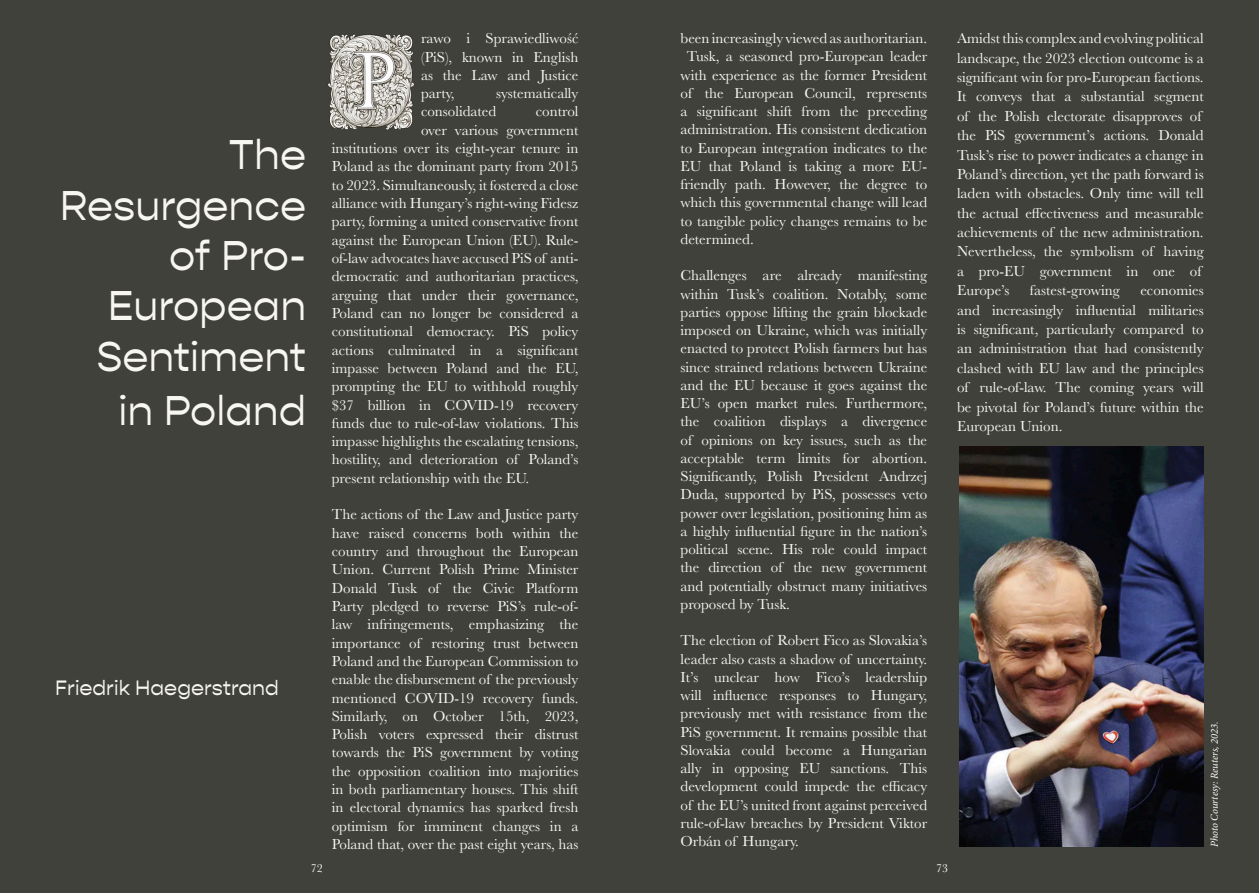
<style>
.page{position:relative;width:1259px;height:893px;background:#41413b}
.page>*{position:absolute;margin:0;border:0;box-sizing:border-box;transform-origin:0 0}
.Article_Title{font:42px/50.4px "Gopher";color:#f7f6f2;text-align:right}
.Article_Title-2{font:21px "Gopher";color:#f7f6f2}
.NA_paragraph{font:15px/18.3px "Baskerville";color:#f7f6f2;text-align:justify}
.NA_paragraph-2{font:12px "Baskerville";color:#fff}
.t1{font:italic 10.5px "Minion Pro";letter-spacing:-.005em;color:#fff}
</style>
<div class="page">
<img style="left:327px;top:34px;width:87px;height:96px">
<img style="left:959px;top:446px;width:244px;height:400px">
<p class="Article_Title" style="left:60px;top:130px;width:248px">The<br>Resurgence of Pro-<br>European<br>Sentiment</p>
<p class="Article_Title" style="left:119px;top:386px;width:189px">in Poland</p>
<p class="Article_Title-2" style="left:55px;top:676px;width:225px">Friedrik Haegerstrand</p>
<p class="NA_paragraph-2" style="left:311px;top:860px;width:13px">72</p>
<p class="NA_paragraph" style="left:421px;top:29px;width:159px">rawo i Sprawiedliwość (PiS), known in English as the Law and Justice party,</p>
<p class="NA_paragraph" style="left:421px;top:84px;width:159px;text-indent:75px">systematically consolidated</p>
<p class="NA_paragraph" style="left:536px;top:103px;width:44px">control</p>
<p class="NA_paragraph" style="left:421px;top:121px;width:159px">over various government</p>
<p class="NA_paragraph" style="left:332px;top:139px;width:248px">institutions over its eight-year tenure in</p>
<p class="NA_paragraph" style="left:332px;top:158px;width:248px">Poland as the dominant party from 2015</p>
<p class="NA_paragraph" style="left:332px;top:176px;width:248px">to 2023. Simultaneously, it fostered a close</p>
<p class="NA_paragraph" style="left:332px;top:194px;width:248px">alliance with Hungary’s right-wing Fidesz</p>
<p class="NA_paragraph" style="left:332px;top:213px;width:248px">party, forming a united conservative front</p>
<p class="NA_paragraph" style="left:332px;top:231px;width:248px">against the European Union (EU). Rule-</p>
<p class="NA_paragraph" style="left:332px;top:249px;width:248px">of-law advocates have accused PiS of anti-</p>
<p class="NA_paragraph" style="left:332px;top:268px;width:248px">democratic and authoritarian practices,</p>
<p class="NA_paragraph" style="left:332px;top:286px;width:248px">arguing that under their governance,</p>
<p class="NA_paragraph" style="left:332px;top:304px;width:248px">Poland can no longer be considered a</p>
<p class="NA_paragraph" style="left:332px;top:322px;width:248px">constitutional democracy. PiS policy</p>
<p class="NA_paragraph" style="left:332px;top:341px;width:248px">actions culminated in a significant</p>
<p class="NA_paragraph" style="left:332px;top:359px;width:248px">impasse between Poland and the EU,</p>
<p class="NA_paragraph" style="left:332px;top:377px;width:248px">prompting the EU to withhold roughly</p>
<p class="NA_paragraph" style="left:332px;top:396px;width:248px">$37 billion in COVID-19 recovery</p>
<p class="NA_paragraph" style="left:332px;top:414px;width:248px">funds due to rule-of-law violations. This</p>
<p class="NA_paragraph" style="left:332px;top:432px;width:248px">impasse highlights the escalating tensions,</p>
<p class="NA_paragraph" style="left:332px;top:451px;width:248px">hostility, and deterioration of Poland’s</p>
<p class="NA_paragraph" style="left:332px;top:469px;width:199px">present relationship with the EU.</p>
<p class="NA_paragraph" style="left:332px;top:506px;width:248px">The actions of the Law and Justice party have raised concerns both within the country and throughout the European Union. Current Polish Prime Minister Donald Tusk of the Civic Platform Party pledged to reverse PiS’s rule-of&shy;law infringements, emphasizing the importance of restoring trust between Poland and the European Commission to enable the disbursement of the previously mentioned COVID-19 recovery funds.<br>Similarly, on October 15th, 2023, Polish voters expressed their distrust towards the PiS government by voting the opposition coalition into majorities in both parliamentary houses. This shift in electoral dynamics has sparked fresh optimism for imminent changes in a Poland that, over the past eight years, has</p>
<p class="NA_paragraph" style="left:680px;top:29px;width:248px">been increasingly viewed as authoritarian.</p>
<p class="NA_paragraph" style="left:680px;top:48px;width:248px;text-indent:6px">Tusk, a seasoned pro-European leader with experience as the former President of the European Council, represents a significant shift from the preceding administration. His consistent dedication to European integration indicates to the EU that Poland is taking a more EU&shy;friendly path. However, the degree to which this governmental change will lead to tangible policy changes remains to be determined.</p>
<p class="NA_paragraph" style="left:680px;top:267px;width:248px">Challenges are already manifesting within Tusk’s coalition. Notably, some parties oppose lifting the grain blockade imposed on Ukraine, which was initially enacted to protect Polish farmers but has since strained relations between Ukraine and the EU because it goes against the EU’s open market rules. Furthermore, the coalition displays a divergence of opinions on key issues, such as the acceptable term limits for abortion.<br>Significantly, Polish President Andrzej Duda, supported by PiS, possesses veto power over legislation, positioning him as a highly influential figure in the nation’s political scene. His role could impact the direction of the new government and potentially obstruct many initiatives proposed by Tusk.</p>
<p class="NA_paragraph" style="left:680px;top:632px;width:248px">The election of Robert Fico as Slovakia’s leader also casts a shadow of uncertainty.<br>It’s unclear how Fico’s leadership will influence responses to Hungary, previously met with resistance from the PiS government. It remains possible that Slovakia could become a Hungarian ally in opposing EU sanctions. This development could impede the efficacy of the EU’s united front against perceived rule-of-law breaches by President Viktor Orbán of Hungary.</p>
<p class="NA_paragraph-2" style="left:936px;top:860px;width:13px">73</p>
<p class="NA_paragraph" style="left:957px;top:29px;width:248px;line-height:19.4px;text-align:left">Amidst this complex and evolving political landscape, the 2023 election outcome is a significant win for pro-European factions.<br>It conveys that a substantial segment of the Polish electorate disapproves of the PiS government’s actions. Donald Tusk’s rise to power indicates a change in Poland’s direction, yet the path forward is laden with obstacles. Only time will tell the actual effectiveness and measurable achievements of the new administration.<br>Nevertheless, the symbolism of having a pro-EU government in one of Europe’s</p>
<p class="NA_paragraph" style="left:1030px;top:281px;width:91px">fastest-growing</p>
<p class="NA_paragraph" style="left:957px;top:281px;width:248px;line-height:19.4px;text-indent:183px">economies and increasingly influential militaries is significant, particularly compared to an administration that had consistently clashed with EU law and the principles of rule-of-law. The coming years will be pivotal for Poland’s future within the European Union.</p>
<p class="t1" style="left:1207px;top:847px;width:127px;rotate:-90deg">Photo Courtesy: Reuters, 2023.</p>
</div>
